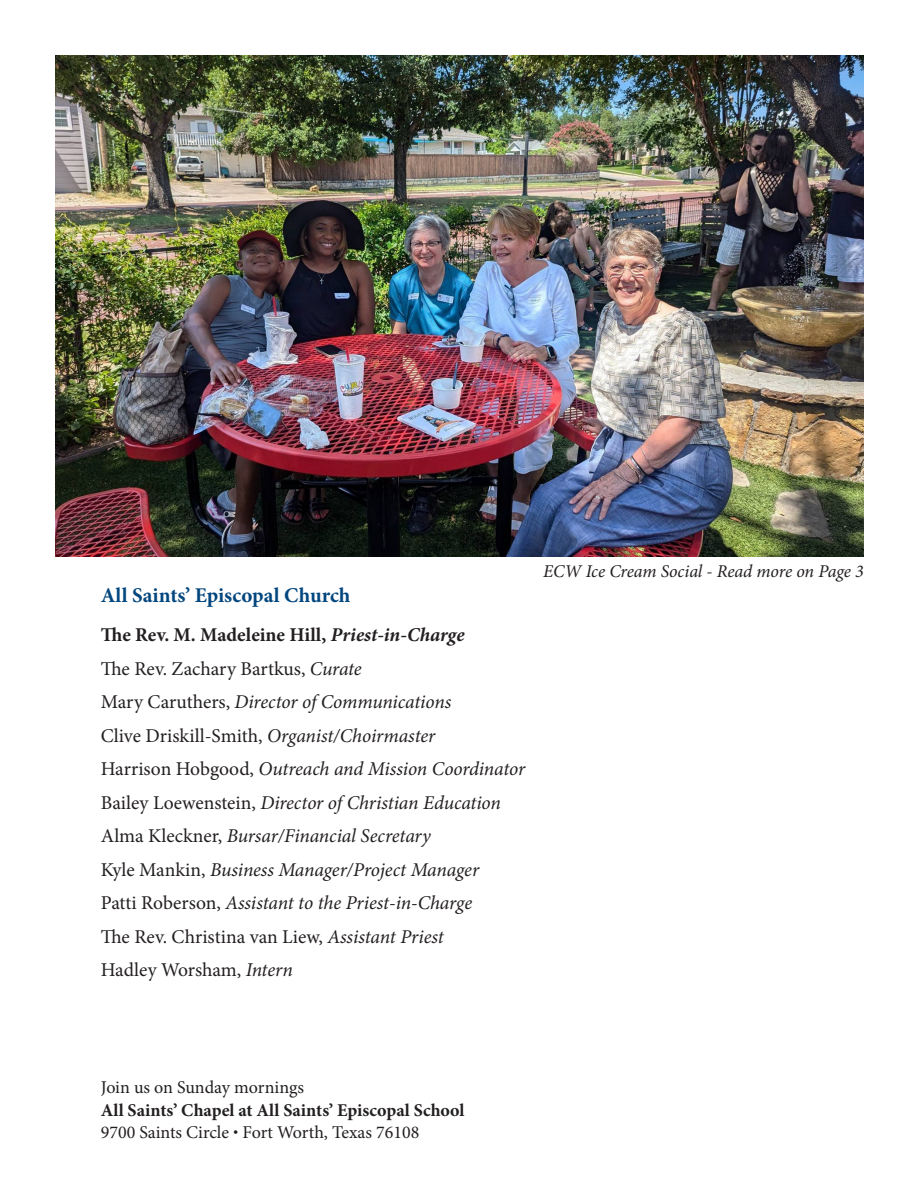
<style>
.page{position:relative;width:918px;height:1188px;background:#fff}
.page>*{position:absolute;margin:0;border:0;box-sizing:border-box;transform-origin:0 0}
.t1{font:700 21px "Minion Pro";color:#00467e}
.t2{font:italic 19.5px/33.5px "Minion Pro";letter-spacing:-.01em;color:#231f20}
.t3{font:19.5px "Minion Pro";color:#231f20}
.t4{font:700 19.5px "Minion Pro";color:#231f20}
.t5{font:18px "Minion Pro";color:#231f20}
.t6{font:700 18px "Minion Pro";color:#231f20}
.t7{font:italic 18px "Minion Pro";letter-spacing:-.005em;color:#231f20}
.s1{font-style:italic}
.s2{font-style:normal}
</style>
<div class="page">
<img style="left:56px;top:56px;width:808px;height:500px">
<p class="t1" style="left:101px;top:580px;width:251px">All Saints’ Episcopal Church</p>
<p class="t4" style="left:101px;top:621px;width:365px">The Rev. M. Madeleine Hill, <span class="s1">Priest-in-Charge</span></p>
<p class="t3" style="left:101px;top:656px;width:262px">The Rev. Zachary Bartkus, <span class="s1">Curate</span></p>
<p class="t2" style="left:101px;top:685px;width:352px"><span class="s2">Mary Caruthers,</span> Director of Communications</p>
<p class="t3" style="left:101px;top:723px;width:336px">Clive Driskill-Smith, <span class="s1">Organist/Choirmaster</span></p>
<p class="t2" style="left:101px;top:752px;width:426px"><span class="s2">Harrison Hobgood,</span> Outreach and Mission Coordinator</p>
<p class="t2" style="left:101px;top:786px;width:402px"><span class="s2">Bailey Loewenstein,</span> Director of Christian Education</p>
<p class="t2" style="left:101px;top:819px;width:331px"><span class="s2">Alma Kleckner,</span> Bursar/Financial Secretary</p>
<p class="t2" style="left:101px;top:853px;width:380px"><span class="s2">Kyle Mankin,</span> Business Manager/Project Manager<br><span class="s2">Patti Roberson,</span> Assistant to the Priest-in-Charge</p>
<p class="t3" style="left:101px;top:924px;width:344px">The Rev. Christina van Liew, <span class="s1">Assistant Priest</span></p>
<p class="t3" style="left:101px;top:957px;width:194px">Hadley Worsham, <span class="s1">Intern</span></p>
<p class="t7" style="left:543px;top:559px;width:322px">ECW Ice Cream Social - Read more on Page 3</p>
<p class="t5" style="left:101px;top:1075px;width:205px">Join us on Sunday mornings</p>
<p class="t6" style="left:101px;top:1097px;width:365px">All Saints’ Chapel at All Saints’ Episcopal School</p>
<p class="t5" style="left:101px;top:1120px;width:320px">9700 Saints Circle <sup>•</sup> Fort Worth, Texas 76108</p>
</div>
